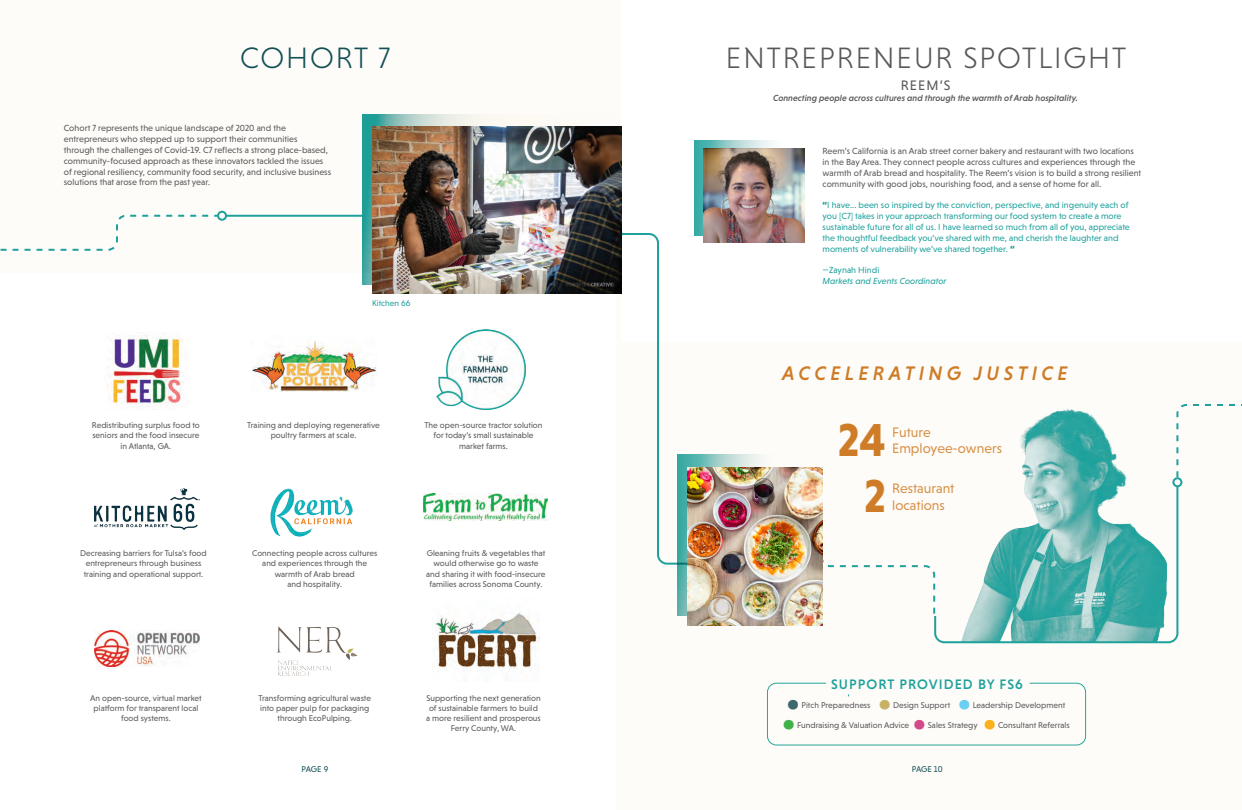
<style>
.page{position:relative;width:1242px;height:810px;background:#fff}
.page>*{position:absolute;margin:0;border:0;box-sizing:border-box;transform-origin:0 0}
.cohort_body{font:700 47px "Niveau Grotesk";color:#ce7c27}
.intro_copy{font:30px "Niveau Grotesk Light Small Caps";letter-spacing:.065em;color:#57585a}
.t1{font:30px "Niveau Grotesk Light Small Caps";letter-spacing:.065em;color:#135057}
.cohort_body-2{font:italic 500 20px "Niveau Grotesk";letter-spacing:.215em;color:#ce7c27}
.cohort_body-3{font:14px "Niveau Grotesk";color:#d7924b}
.intro_copy-2{font:500 14px "Niveau Grotesk";letter-spacing:.075em;color:#1ea19c}
.intro_copy-3{font:14px "Niveau Grotesk";color:#57585a}
.intro_copy-4{font:9px/10.8px "Niveau Grotesk";color:#57585a}
.intro_copy-5{font:9px/10.8px "Niveau Grotesk";color:#1ea19c}
.intro_copy-6{font:italic 500 9px "Niveau Grotesk";color:#57585a}
.cohort_body-4{font:italic 9px "Niveau Grotesk";color:#1ea19c}
.cohort_body-5{font:9px "Niveau Grotesk";color:#1ea19c}
.cohort_body-6{font:8.5px/10.2px "Niveau Grotesk";color:#57585a;text-align:center}
.cohort_body-7{font:8.5px "Niveau Grotesk";letter-spacing:-.02em;color:#135057}
.cohort_body-8{font:8.5px "Niveau Grotesk";color:#1ea19c}
.s1{font-weight:900}
.s2{font-size:45px;color:#3d666d}
.s3{font-size:45px;color:#c7b266}
.s4{font-size:45px;color:#6bcef3}
.s5{font-size:45px;color:#3fb349}
.s6{font-size:45px;color:#d14a89}
.s7{font-size:45px;color:#f9b21c}
</style>
<div class="page">
<div style="left:622px;top:342px;width:620px;height:468px;background:#fefcf8"></div>
<div style="left:0;top:0;width:620px;height:810px;background:#fefcf8"></div>
<div style="left:0;top:273px;width:616px;height:537px;background:#fff"></div>
<img style="left:106px;top:365px;width:78px;height:45px">
<img style="left:252px;top:340px;width:125px;height:52px">
<img style="left:437px;top:330px;width:89px;height:79px">
<img style="left:94px;top:488px;width:105px;height:42px">
<img style="left:270px;top:488px;width:83px;height:49px">
<img style="left:423px;top:494px;width:124px;height:27px">
<img style="left:94px;top:630px;width:105px;height:36px">
<img style="left:276px;top:626px;width:82px;height:50px">
<svg style="left:362px;top:114px;width:259px;height:170px"></svg>
<hr style="left:226px;top:215px;width:136px;height:2px;background:#1ea19c">
<div style="left:217px;top:211px;width:10px;height:10px;border:2px solid #1ea19c;border-radius:50%"></div>
<svg style="left:0;top:214px;width:219px;height:151px"></svg>
<svg style="left:620px;top:232px;width:79px;height:334px"></svg>
<div style="left:613px;top:229px;width:10px;height:10px;border:2px solid #1ea19c;border-radius:50%"></div>
<svg style="left:695px;top:141px;width:110px;height:94px"></svg>
<svg style="left:678px;top:455px;width:110px;height:160px;background:#83c1b9"></svg>
<img style="left:432px;top:612px;width:107px;height:59px">
<div style="left:767px;top:683px;width:319px;height:63px;border:1px solid #28a59a;border-radius:9px"></div>
<svg style="left:788px;top:404px;width:454px;height:240px"></svg>
<img style="left:688px;top:468px;width:135px;height:157px">
<img style="left:704px;top:149px;width:100px;height:94px">
<img style="left:372px;top:127px;width:250px;height:166px">
<p class="t1" style="left:240px;top:40px;width:152px">COHORT 7</p>
<p class="intro_copy-4" style="left:64px;top:123px;width:269px">Cohort 7 represents the unique landscape of 2020 and the entrepreneurs who stepped up to support their communities<br>through the challenges of Covid-19. C7 reflects a strong place-based, community-focused approach as these innovators tackled the issues of regional resiliency, community food security, and inclusive business solutions that arose from the past year.</p>
<p class="cohort_body-8" style="left:372px;top:298px;width:40px">Kitchen 66</p>
<p class="cohort_body-6" style="left:92px;top:420px;width:109px">Redistributing surplus food to seniors and the food insecure in Atlanta, GA.</p>
<p class="cohort_body-6" style="left:80px;top:548px;width:128px">Decreasing barriers for Tulsa’s food entrepreneurs through business training and operational support.</p>
<p class="cohort_body-6" style="left:247px;top:420px;width:134px">Training and deploying regenerative poultry farmers at scale.</p>
<p class="cohort_body-6" style="left:252px;top:548px;width:127px">Connecting people across cultures and experiences through the warmth of Arab bread<br>and hospitality.</p>
<p class="cohort_body-6" style="left:425px;top:420px;width:120px">The open-source tractor solution for today’s small sustainable market farms.</p>
<p class="cohort_body-6" style="left:426px;top:548px;width:121px">Gleaning fruits &amp; vegetables that would otherwise go to waste and sharing it with food-insecure families across Sonoma County.</p>
<p class="cohort_body-6" style="left:90px;top:693px;width:113px">An open-source, virtual market platform for transparent local food systems.</p>
<p class="cohort_body-6" style="left:258px;top:693px;width:114px">Transforming agricultural waste into paper pulp for packaging through EcoPulping.</p>
<p class="cohort_body-6" style="left:426px;top:693px;width:116px">Supporting the next generation of sustainable farmers to build a more resilient and prosperous<br>Ferry County, WA.</p>
<p class="cohort_body-7" style="left:302px;top:764px;width:28px">PAGE 9</p>
<p class="intro_copy" style="left:726px;top:40px;width:402px">ENTREPRENEUR SPOTLIGHT</p>
<p class="intro_copy-3" style="left:901px;top:78px;width:51px">REEM’S</p>
<p class="intro_copy-6" style="left:773px;top:93px;width:306px">Connecting people across cultures and through the warmth of Arab hospitality.</p>
<p class="intro_copy-4" style="left:823px;top:146px;width:320px">Reem’s California is an Arab street corner bakery and restaurant with two locations in the Bay Area. They connect people across cultures and experiences through the warmth of Arab bread and hospitality. The Reem’s vision is to build a strong resilient community with good jobs, nourishing food, and a sense of home for all.</p>
<p class="intro_copy-5" style="left:823px;top:200px;width:309px"><span class="s1">“</span>I have... been so inspired by the conviction, perspective, and ingenuity each of you [C7] takes in your approach transforming our food system to create a more sustainable future for all of us. I have learned so much from all of you, appreciate the thoughtful feedback you’ve shared with me, and cherish the laughter and moments of vulnerability we’ve shared together. <span class="s1">“</span></p>
<p class="cohort_body-5" style="left:823px;top:265px;width:58px">—Zaynah Hindi</p>
<p class="cohort_body-4" style="left:823px;top:276px;width:125px">Markets and Events Coordinator</p>
<p class="cohort_body-2" style="left:782px;top:362px;width:287px">ACCELERATING JUSTICE</p>
<p class="cohort_body" style="left:838px;top:413px;width:50px">24</p>
<p class="cohort_body" style="left:864px;top:469px;width:24px">2</p>
<p class="cohort_body-3" style="left:892px;top:424px;width:40px">Future</p>
<p class="cohort_body-3" style="left:892px;top:441px;width:111px">Employee-owners</p>
<p class="cohort_body-3" style="left:892px;top:480px;width:64px">Restaurant</p>
<p class="cohort_body-3" style="left:892px;top:497px;width:54px">locations</p>
<p class="intro_copy-2" style="left:831px;top:676px;width:193px">SUPPORT PROVIDED BY FS6</p>
<p class="cohort_body-6" style="left:785px;top:700px;width:87px"><span class="s2">•</span>Pitch Preparedness</p>
<p class="cohort_body-6" style="left:876px;top:700px;width:75px"><span class="s3">•</span>Design Support</p>
<p class="cohort_body-6" style="left:956px;top:700px;width:111px"><span class="s4">•</span>Leadership Development</p>
<p class="cohort_body-6" style="left:780px;top:720px;width:291px"><span class="s5">•</span>Fundraising &amp; Valuation Advice <span class="s6">•</span>Sales Strategy <span class="s7">•</span>Consultant Referrals</p>
<p class="cohort_body-7" style="left:912px;top:764px;width:32px">PAGE 10</p>
</div>
